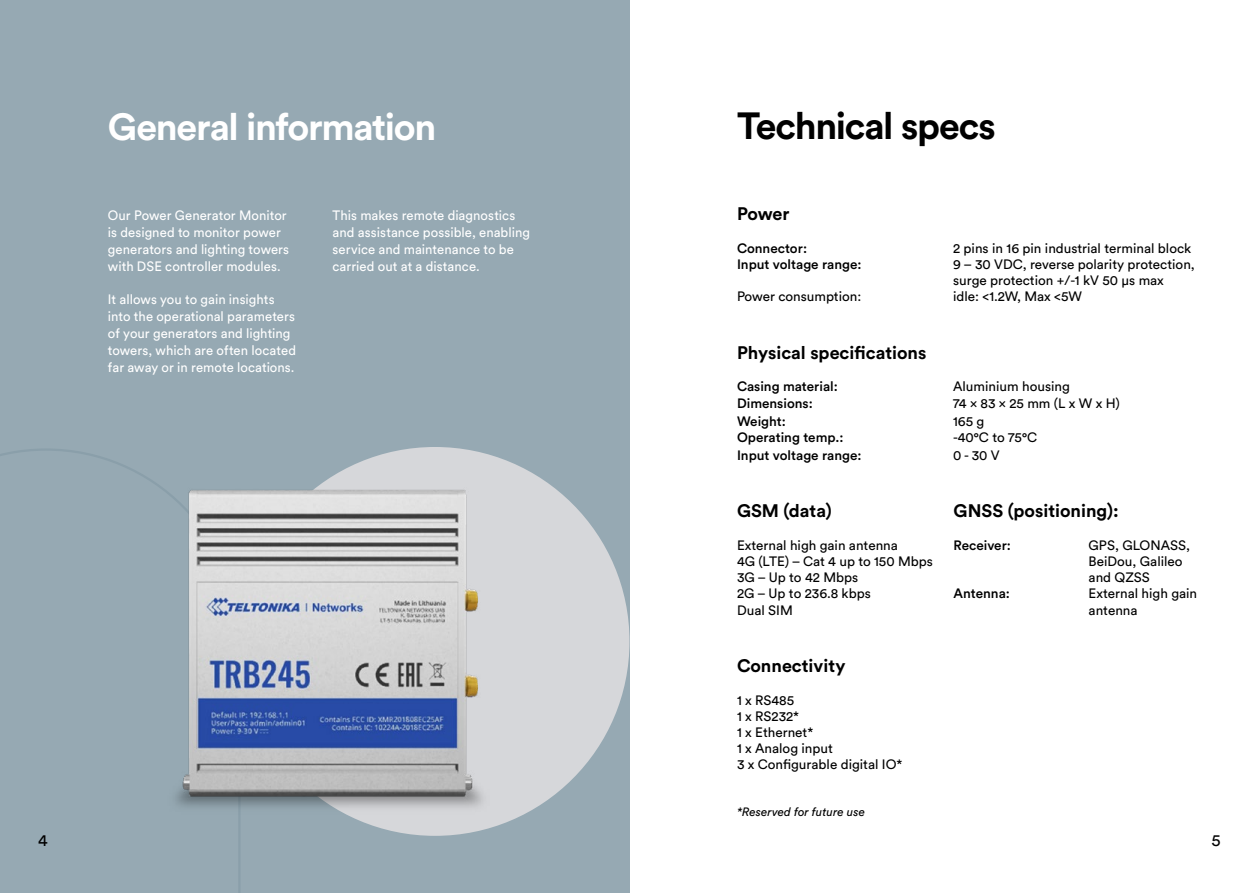
<style>
.page{position:relative;width:1259px;height:893px;background:#fff}
.page>*{position:absolute;margin:0;border:0;box-sizing:border-box;transform-origin:0 0}
.t1{font:700 37.5px "Circular Std";letter-spacing:-.035em;color:#fff}
.t2{font:700 37.5px "Circular Std";letter-spacing:-.035em;color:#000}
.t3{font:700 18px "Circular Std";color:#000}
.t4{font:16.5px "Circular Std";color:#000}
.t5{font:13.5px/16.2px "Circular Std";color:#000}
.t6{font:13.5px/16.8px "Circular Std";letter-spacing:.005em;color:#fff}
.t7{font:500 13.5px "Circular Std";color:#000}
.t8{font:italic 12px "Circular Std";color:#000}
</style>
<div class="page">
<div style="left:0;top:0;width:629px;height:893px;background:#96a9b3"></div>
<div style="left:240px;top:447px;width:389px;height:389px;background:#d6d7da;border-radius:50%"></div>
<img style="left:139px;top:447px;width:393px;height:411px">
<h1 class="t1" style="left:108px;top:103px;width:330px">General information</h1>
<h1 class="t2" style="left:737px;top:101px;width:260px">Technical specs</h1>
<p class="t6" style="left:108px;top:207px;width:183px">Our Power Generator Monitor is designed to monitor power generators and lighting towers with DSE controller modules.</p>
<p class="t6" style="left:108px;top:291px;width:190px">It allows you to gain insights into the operational parameters of your generators and lighting towers, which are often located far away or in remote locations.</p>
<p class="t6" style="left:332px;top:207px;width:199px">This makes remote diagnostics and assistance possible, enabling service and maintenance to be carried out at a distance.</p>
<h2 class="t3" style="left:737px;top:202px;width:54px">Power</h2>
<p class="t7" style="left:737px;top:240px;width:72px">Connector:</p>
<p class="t5" style="left:953px;top:240px;width:240px">2 pins in 16 pin industrial terminal block</p>
<p class="t7" style="left:737px;top:256px;width:126px">Input voltage range:</p>
<p class="t5" style="left:953px;top:256px;width:243px">9 – 30 VDC, reverse polarity protection, surge protection +/-1 kV 50 μs max</p>
<p class="t5" style="left:737px;top:288px;width:126px">Power consumption:</p>
<p class="t5" style="left:953px;top:288px;width:130px">idle: &lt;1.2W, Max &lt;5W</p>
<h2 class="t3" style="left:737px;top:341px;width:191px">Physical specifications</h2>
<p class="t7" style="left:737px;top:378px;width:102px">Casing material:</p>
<p class="t5" style="left:953px;top:378px;width:118px">Aluminium housing</p>
<p class="t7" style="left:737px;top:394px;width:77px">Dimensions:</p>
<p class="t5" style="left:953px;top:395px;width:168px">74 x 83 x 25 mm (L x W x H)</p>
<p class="t7" style="left:737px;top:412px;width:50px">Weight:</p>
<p class="t5" style="left:953px;top:413px;width:33px">165 g</p>
<p class="t7" style="left:737px;top:429px;width:108px">Operating temp.:</p>
<p class="t5" style="left:953px;top:429px;width:86px">-40°C to 75°C</p>
<p class="t7" style="left:737px;top:447px;width:126px">Input voltage range:</p>
<p class="t5" style="left:953px;top:447px;width:48px">0 - 30 V</p>
<h2 class="t3" style="left:737px;top:499px;width:96px">GSM (data)</h2>
<p class="t5" style="left:737px;top:537px;width:197px">External high gain antenna<br>4G (LTE) – Cat 4 up to 150 Mbps<br>3G – Up to 42 Mbps<br>2G – Up to 236.8 kbps<br>Dual SIM</p>
<h2 class="t3" style="left:737px;top:654px;width:110px">Connectivity</h2>
<p class="t5" style="left:737px;top:692px;width:167px">1 x RS485<br>1 x RS232*<br>1 x Ethernet*<br>1 x Analog input<br>3 x Configurable digital IO*</p>
<p class="t8" style="left:737px;top:805px;width:130px">*Reserved for future use</p>
<h2 class="t3" style="left:953px;top:499px;width:167px">GNSS (positioning):</h2>
<p class="t7" style="left:953px;top:537px;width:59px">Receiver:</p>
<p class="t5" style="left:1088px;top:537px;width:103px">GPS, GLONASS,<br>BeiDou, Galileo and QZSS</p>
<p class="t7" style="left:953px;top:585px;width:58px">Antenna:</p>
<p class="t5" style="left:1088px;top:585px;width:110px">External high gain antenna</p>
<p class="t4" style="left:38px;top:831px;width:11px">4</p>
<p class="t4" style="left:1211px;top:831px;width:11px">5</p>
</div>
